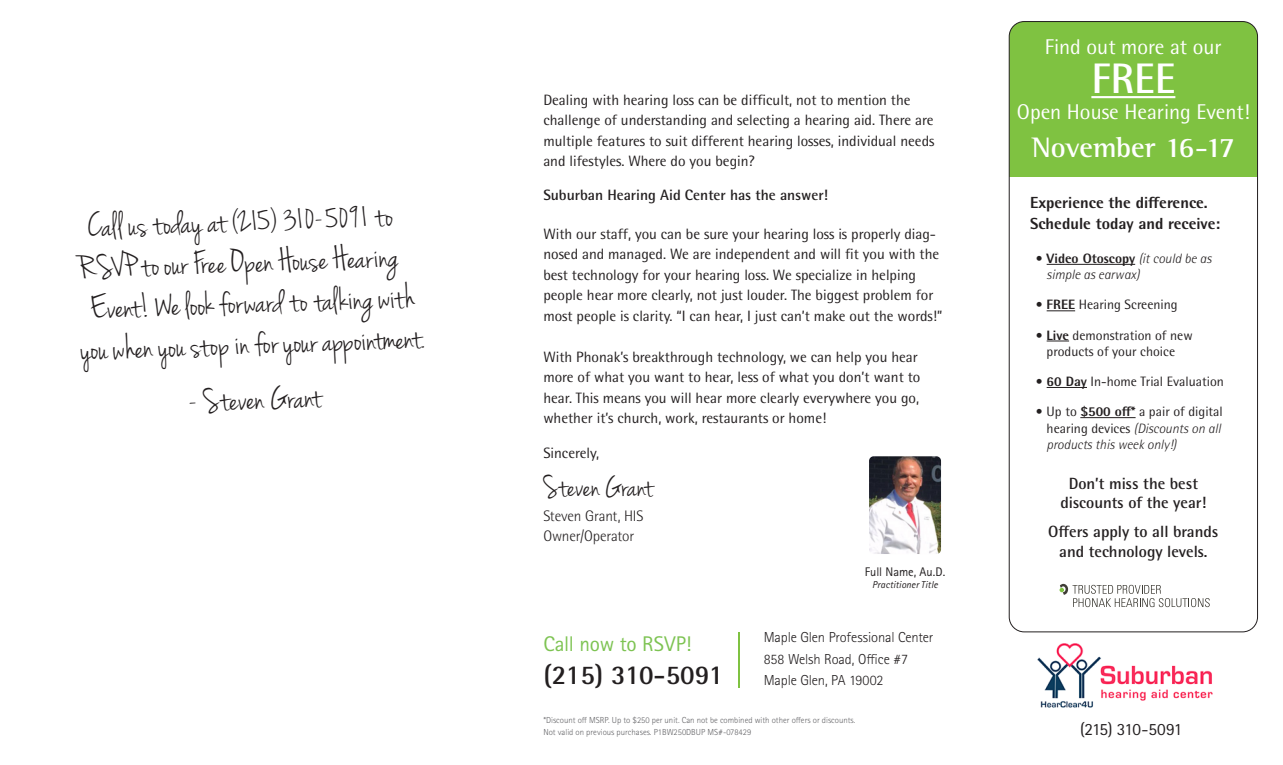
<style>
.page{position:relative;width:1283px;height:765px;background:#fff}
.page>*{position:absolute;margin:0;border:0;box-sizing:border-box;transform-origin:0 0}
.t1{font:700 42.75px "Rotis Semi Sans Std";color:#fff}
.t2{font:35px/41px "Jenna Sue";color:#231f20;text-align:center}
.t3{font:32.5px "Jenna Sue";color:#231f20}
.t4{font:700 28.88px "Rotis Semi Serif Std";letter-spacing:-.01em;color:#fff}
.t5{font:700 27.12px "Rotis Semi Sans Std";letter-spacing:-.02em;color:#231f20}
.t6{font:21.38px "Rotis Semi Sans Std";color:#fff}
.t7{font:21.25px "Rotis Sans Serif Std";letter-spacing:-.01em;color:#7dc352}
.t8{font:17.25px "Rotis Sans Serif Std";letter-spacing:-.045em;color:#231f20}
.t9{font:700 16.25px/19.5px "Rotis Semi Sans Std";color:#231f20;text-align:center}
.t10{font:800 16.12px "Rotis Semi Sans Std";color:#231f20}
.t11{font:300 15.25px/20px "Rotis Semi Sans Std";letter-spacing:-.015em;color:#231f20}
.t12{font:15px/20.5px "Rotis Semi Sans Std";color:#231f20}
.t13{font:700 15px "Rotis Semi Sans Std";color:#231f20}
.t14{font:300 14.5px "Rotis Sans Serif Std";letter-spacing:-.005em;color:#231f20}
.t15{font:italic 300 13.62px/16.4px "Rotis Semi Sans Std";color:#231f20}
.t16{font:13.62px/16.4px "Rotis Semi Sans Std";color:#231f20;text-align:center}
.t17{font:12.5px "Rotis Sans Serif Std";color:#231f20}
.t18{font:italic 10px "Rotis Sans Serif Std";letter-spacing:.005em;color:#231f20}
.t19{font:300 8.75px "Rotis Sans Serif Std";color:#636366}
.s1{font-weight:800;font-style:normal}
.s2{font-weight:800}
.s3{font-weight:400;font-style:normal}
</style>
<div class="page">
<div style="left:1009px;top:22px;width:248px;height:155px;background:#7fc241"></div>
<div style="left:1009px;top:21px;width:248px;height:611px;border:1px solid #231f20;border-radius:15px"></div>
<svg style="left:1059px;top:584px;width:150px;height:23px"></svg>
<hr style="left:1046px;top:264px;width:89px;height:1px;background:#231f20">
<svg style="left:1046px;top:310px;width:29px;height:1px"></svg>
<svg style="left:1046px;top:341px;width:23px;height:1px"></svg>
<hr style="left:1046px;top:387px;width:41px;height:1px;background:#231f20">
<hr style="left:1080px;top:417px;width:55px;height:1px;background:#231f20">
<hr style="left:1091px;top:96px;width:84px;height:2px;background:#fff">
<hr style="left:738px;top:632px;width:2px;height:56px;background:#7fc241">
<img style="left:869px;top:456px;width:72px;height:98px">
<img style="left:1037px;top:643px;width:176px;height:65px">
<p class="t2" style="left:76px;top:208px;width:322px;rotate:-2deg">Call us today at (215) 310-5091 to<br>RSVP to our Free Open House Hearing</p>
<p class="t2" style="left:79px;top:290px;width:345px;rotate:-2deg">Event! We look forward to talking with you when you stop in for your appointment.</p>
<p class="t2" style="left:188px;top:382px;width:134px;rotate:-2deg">- Steven Grant</p>
<p class="t12" style="left:543px;top:90px;width:393px">Dealing with hearing loss can be difficult, not to mention the challenge of understanding and selecting a hearing aid. There are multiple features to suit different hearing losses, individual needs and lifestyles. Where do you begin?</p>
<p class="t13" style="left:543px;top:186px;width:286px">Suburban Hearing Aid Center has the answer!</p>
<p class="t12" style="left:543px;top:224px;width:400px">With our staff, you can be sure your hearing loss is properly diag&shy;nosed and managed. We are independent and will fit you with the best technology for your hearing loss. We specialize in helping people hear more clearly, not just louder. The biggest problem for most people is clarity. “I can hear, I just can’t make out the words!”</p>
<p class="t12" style="left:543px;top:347px;width:378px">With Phonak’s breakthrough technology, we can help you hear more of what you want to hear, less of what you don’t want to hear. This means you will hear more clearly everywhere you go, whether it’s church, work, restaurants or home!</p>
<p class="t12" style="left:543px;top:443px;width:57px">Sincerely,</p>
<p class="t3" style="left:543px;top:468px;width:111px">Steven Grant</p>
<p class="t11" style="left:543px;top:506px;width:102px">Steven Grant, HIS<br>Owner/Operator</p>
<p class="t7" style="left:543px;top:631px;width:149px">Call now to RSVP!</p>
<p class="t5" style="left:543px;top:658px;width:181px">(215) 310-5091</p>
<p class="t17" style="left:864px;top:564px;width:82px">Full Name, Au.D.</p>
<p class="t18" style="left:872px;top:579px;width:67px">Practitioner Title</p>
<p class="t14" style="left:763px;top:629px;width:171px">Maple Glen Professional Center</p>
<p class="t14" style="left:763px;top:650px;width:146px">858 Welsh Road, Office #7</p>
<p class="t14" style="left:763px;top:672px;width:121px">Maple Glen, PA 19002</p>
<p class="t19" style="left:543px;top:715px;width:313px">*Discount off MSRP. Up to $250 per unit. Can not be combined with other offers or discounts.</p>
<p class="t19" style="left:543px;top:727px;width:209px">Not valid on previous purchases. P1BW250DBUP MS#-078429</p>
<p class="t6" style="left:1045px;top:34px;width:178px">Find out more at our</p>
<p class="t1" style="left:1091px;top:52px;width:85px">FREE</p>
<p class="t6" style="left:1017px;top:99px;width:234px">Open House Hearing Event!</p>
<p class="t4" style="left:1031px;top:130px;width:205px">November 16-17</p>
<p class="t10" style="left:1030px;top:192px;width:179px">Experience the difference.</p>
<p class="t10" style="left:1030px;top:213px;width:192px">Schedule today and receive:</p>
<p class="t15" style="left:1046px;top:250px;width:166px;text-indent:-11px"><span class="s1">• Video Otoscopy</span> (it could be as simple as earwax)</p>
<p class="t16" style="left:1035px;top:297px;width:144px"><span class="s2">• FREE</span> Hearing Screening</p>
<p class="t16" style="left:1035px;top:327px;width:159px"><span class="s2">• Live</span> demonstration of new products of your choice</p>
<p class="t16" style="left:1035px;top:373px;width:190px"><span class="s2">• 60 Day</span> In-home Trial Evaluation</p>
<p class="t15" style="left:1046px;top:403px;width:178px;text-indent:-11px"><span class="s1">•</span> <span class="s3">Up to</span> <span class="s1">$500 off*</span> <span class="s3">a pair of digital hearing devices</span> (Discounts on all products this week only!)</p>
<p class="t9" style="left:1060px;top:473px;width:148px">Don’t miss the best discounts of the year!</p>
<p class="t9" style="left:1048px;top:522px;width:172px">Offers apply to all brands and technology levels.</p>
<p class="t8" style="left:1080px;top:719px;width:104px">(215) 310-5091</p>
</div>
